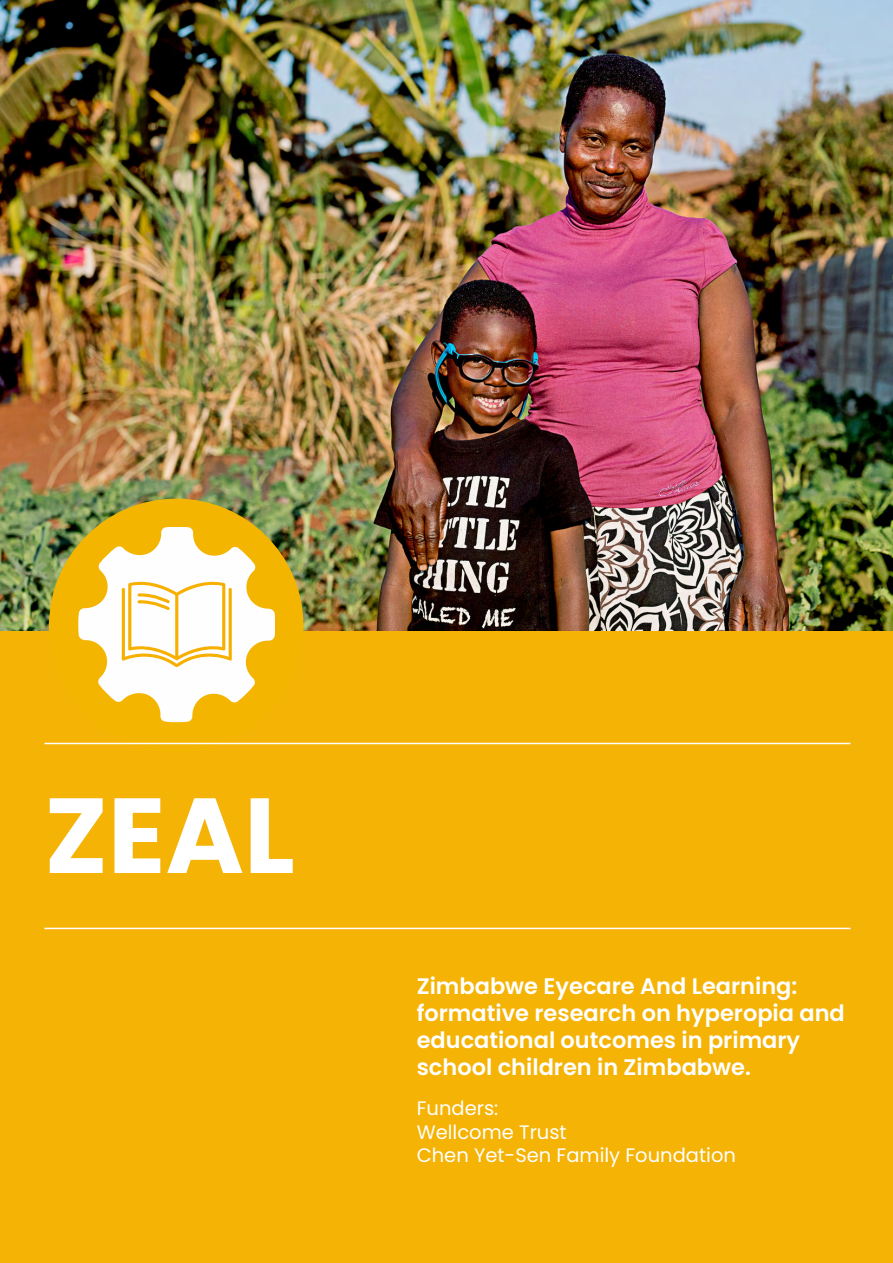
<style>
.page{position:relative;width:893px;height:1263px;background:#fff}
.page>*{position:absolute;margin:0;border:0;box-sizing:border-box;transform-origin:0 0}
.t1{font:700 106.5px "Poppins";color:#fff}
.t2{font:600 22.5px/27px "Poppins";color:#fff}
.t3{font:19.5px/23.4px "Poppins";color:#fff}
</style>
<div class="page">
<img style="left:0;top:0;width:893px;height:631px">
<div style="left:0;top:631px;width:893px;height:632px;background:#f5b305"></div>
<div style="left:49px;top:499px;width:254px;height:254px;background:#f4b500;border-radius:50%"></div>
<svg style="left:78px;top:528px;width:196px;height:194px"></svg>
<hr style="left:44px;top:928px;width:806px;height:1px;background:#fff">
<hr style="left:44px;top:743px;width:806px;height:1px;background:#fff">
<h1 class="t1" style="left:44px;top:774px;width:252px">ZEAL</h1>
<p class="t2" style="left:417px;top:973px;width:430px">Zimbabwe Eyecare And Learning: formative research on hyperopia and educational outcomes in primary school children in Zimbabwe.</p>
<p class="t3" style="left:417px;top:1097px;width:321px">Funders:<br>Wellcome Trust<br>Chen Yet-Sen Family Foundation</p>
</div>
